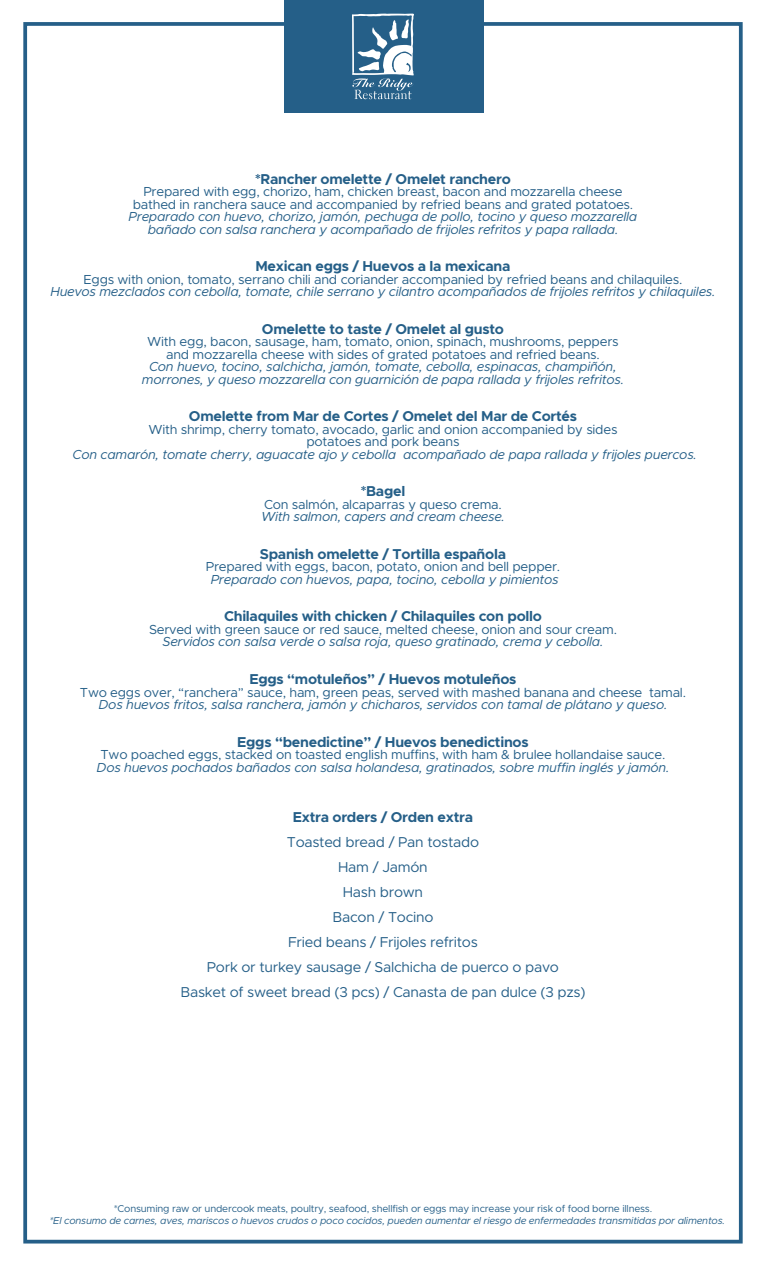
<style>
.page{position:relative;width:766px;height:1262px;background:#fff}
.page>*{position:absolute;margin:0;border:0;box-sizing:border-box;transform-origin:0 0}
.t1{font:700 14.38px "Metropolis";letter-spacing:-.02em;color:#255f88}
.t2{font:14.38px/25px "Metropolis";letter-spacing:-.02em;color:#255f88;text-align:center}
.t3{font:italic 13.12px/12.5px "Metropolis";letter-spacing:-.02em;color:#255f88;text-align:center}
.t4{font:13.12px/12.5px "Metropolis";letter-spacing:-.02em;color:#255f88;text-align:center}
.t5{font:italic 10px "Metropolis";letter-spacing:-.02em;color:#255f88}
.t6{font:10px "Metropolis";letter-spacing:-.02em;color:#255f88}
</style>
<div class="page">
<div style="left:23px;top:22px;width:719px;height:1221px;border:4px solid #255f88"></div>
<div style="left:284px;top:0;width:199px;height:112px;background:#255f88"></div>
<svg style="left:352px;top:14px;width:62px;height:85px"></svg>
<p class="t1" style="left:255px;top:170px;width:257px">*Rancher omelette / Omelet ranchero</p>
<p class="t4" style="left:133px;top:185px;width:501px">Prepared with egg, chorizo, ham, chicken breast, bacon and mozzarella cheese bathed in ranchera sauce and accompanied by refried beans and grated potatoes.</p>
<p class="t3" style="left:129px;top:210px;width:510px">Preparado con huevo, chorizo, jamón, pechuga de pollo, tocino y queso mozzarella bañado con salsa ranchera y acompañado de frijoles refritos y papa rallada.</p>
<p class="t1" style="left:255px;top:257px;width:256px">Mexican eggs / Huevos a la mexicana</p>
<p class="t4" style="left:84px;top:273px;width:600px">Eggs with onion, tomato, serrano chili and coriander accompanied by refried beans and chilaquiles.</p>
<p class="t3" style="left:50px;top:285px;width:666px">Huevos mezclados con cebolla, tomate, chile serrano y cilantro acompañados de frijoles refritos y chilaquiles.</p>
<p class="t1" style="left:262px;top:320px;width:243px">Omelette to taste / Omelet al gusto</p>
<p class="t4" style="left:147px;top:335px;width:472px">With egg, bacon, sausage, ham, tomato, onion, spinach, mushrooms, peppers and mozzarella cheese with sides of grated potatoes and refried beans.</p>
<p class="t3" style="left:142px;top:360px;width:483px">Con huevo, tocino, salchicha, jamón, tomate, cebolla, espinacas, champiñón, morrones, y queso mozzarella con guarnición de papa rallada y frijoles refritos.</p>
<p class="t1" style="left:189px;top:407px;width:389px">Omelette from Mar de Cortes / Omelet del Mar de Cortés</p>
<p class="t4" style="left:148px;top:423px;width:470px">With shrimp, cherry tomato, avocado, garlic and onion accompanied by sides potatoes and pork beans</p>
<p class="t3" style="left:73px;top:448px;width:625px">Con camarón, tomate cherry, aguacate ajo y cebolla acompañado de papa rallada y frijoles puercos.</p>
<p class="t1" style="left:360px;top:482px;width:46px">*Bagel</p>
<p class="t4" style="left:264px;top:498px;width:239px">Con salmón, alcaparras y queso crema.</p>
<p class="t3" style="left:261px;top:510px;width:245px">With salmon, capers and cream cheese.</p>
<p class="t1" style="left:260px;top:545px;width:247px">Spanish omelette / Tortilla española</p>
<p class="t4" style="left:206px;top:560px;width:356px">Prepared with eggs, bacon, potato, onion and bell pepper.</p>
<p class="t3" style="left:211px;top:573px;width:349px">Preparado con huevos, papa, tocino, cebolla y pimientos</p>
<p class="t1" style="left:224px;top:607px;width:319px">Chilaquiles with chicken / Chilaquiles con pollo</p>
<p class="t4" style="left:149px;top:623px;width:469px">Served with green sauce or red sauce, melted cheese, onion and sour cream.</p>
<p class="t3" style="left:162px;top:635px;width:442px">Servidos con salsa verde o salsa roja, queso gratinado, crema y cebolla.</p>
<p class="t1" style="left:249px;top:670px;width:268px">Eggs “motuleños” / Huevos motuleños</p>
<p class="t4" style="left:80px;top:685px;width:607px">Two eggs over, “ranchera” sauce, ham, green peas, served with mashed banana and cheese tamal.</p>
<p class="t3" style="left:98px;top:698px;width:570px">Dos huevos fritos, salsa ranchera, jamón y chicharos, servidos con tamal de plátano y queso.</p>
<p class="t1" style="left:237px;top:732px;width:293px">Eggs “benedictine” / Huevos benedictinos</p>
<p class="t4" style="left:101px;top:748px;width:566px">Two poached eggs, stacked on toasted english muffins, with ham &amp; brulee hollandaise sauce.</p>
<p class="t3" style="left:96px;top:760px;width:574px">Dos huevos pochados bañados con salsa holandesa, gratinados, sobre muffin inglés y jamón.</p>
<p class="t1" style="left:293px;top:807px;width:182px">Extra orders / Orden extra</p>
<p class="t2" style="left:180px;top:829px;width:406px">Toasted bread / Pan tostado<br>Ham / Jamón<br>Hash brown<br>Bacon / Tocino<br>Fried beans / Frijoles refritos<br>Pork or turkey sausage / Salchicha de puerco o pavo<br>Basket of sweet bread (3 pcs) / Canasta de pan dulce (3 pzs)</p>
<p class="t6" style="left:114px;top:1202px;width:540px">*Consuming raw or undercook meats, poultry, seafood, shellfish or eggs may increase your risk of food borne illness.</p>
<p class="t5" style="left:49px;top:1214px;width:677px">*El consumo de carnes, aves, mariscos o huevos crudos o poco cocidos, pueden aumentar el riesgo de enfermedades transmitidas por alimentos.</p>
</div>
